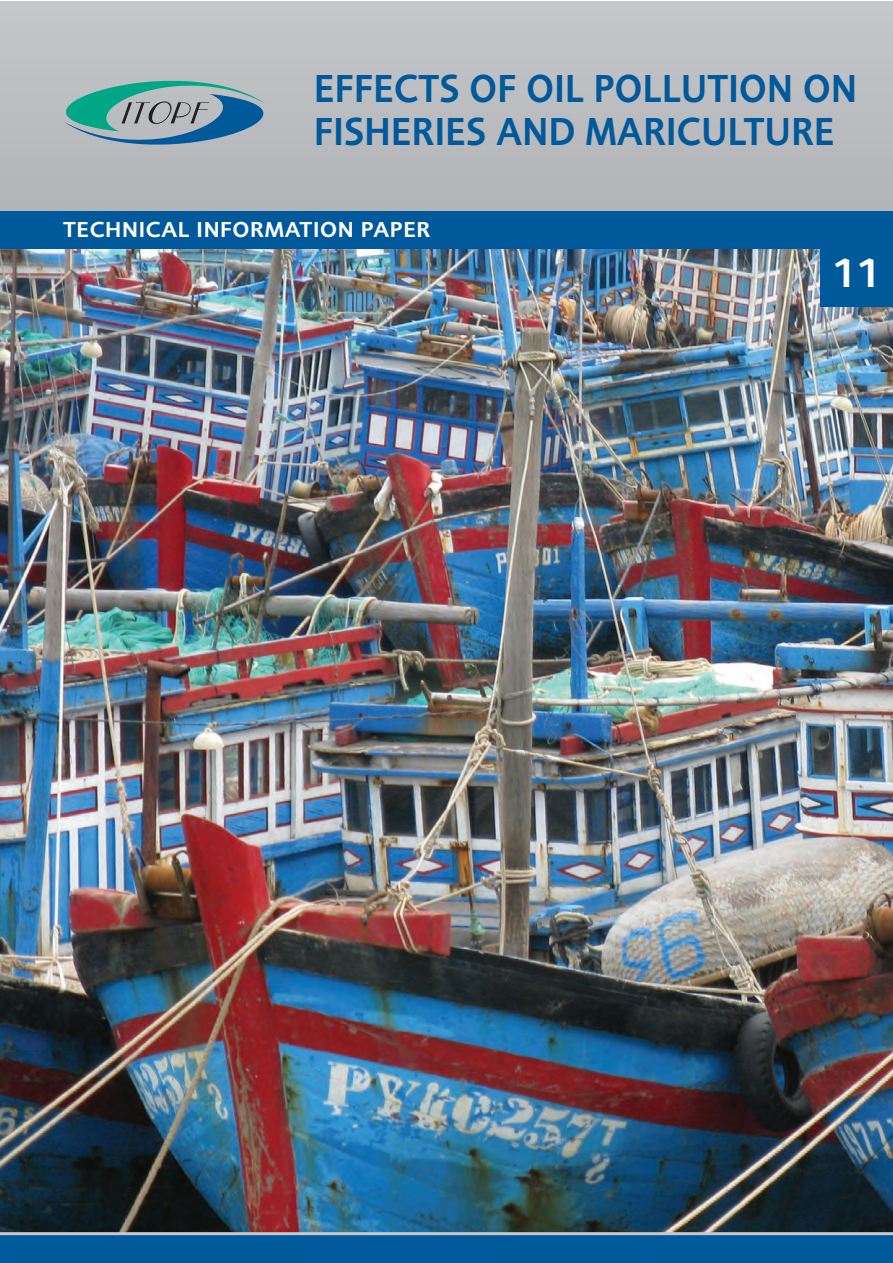
<style>
.page{position:relative;width:893px;height:1263px;background:#fff}
.page>*{position:absolute;margin:0;border:0;box-sizing:border-box;transform-origin:0 0}
.t1{font:600 42px "Foundry Sans";color:#fff}
.t2{font:600 40.5px/43.5px "Foundry Sans";letter-spacing:.01em;color:#00599a;scale:.9 1}
.t3{font:600 22.5px "Foundry Sans";letter-spacing:.03em;color:#fff}
</style>
<div class="page">
<img style="left:0;top:248px;width:892px;height:984px">
<svg style="left:0;top:1232px;width:892px;height:31px;background:#13639e"></svg>
<svg style="left:0;top:1px;width:892px;height:210px;background:#bcbdc0"></svg>
<div style="left:0;top:211px;width:892px;height:37px;background:#00599a"></div>
<svg style="left:64px;top:81px;width:201px;height:64px;background:#75a2aa"></svg>
<div style="left:821px;top:247px;width:71px;height:59px;background:#00599a"></div>
<p class="t2" style="left:314px;top:67px;width:605px">EFFECTS OF OIL POLLUTION ON<br>FISHERIES AND MARICULTURE</p>
<p class="t3" style="left:63px;top:216px;width:369px">TECHNICAL INFORMATION PAPER</p>
<p class="t1" style="left:833px;top:249px;width:50px">11</p>
</div>
